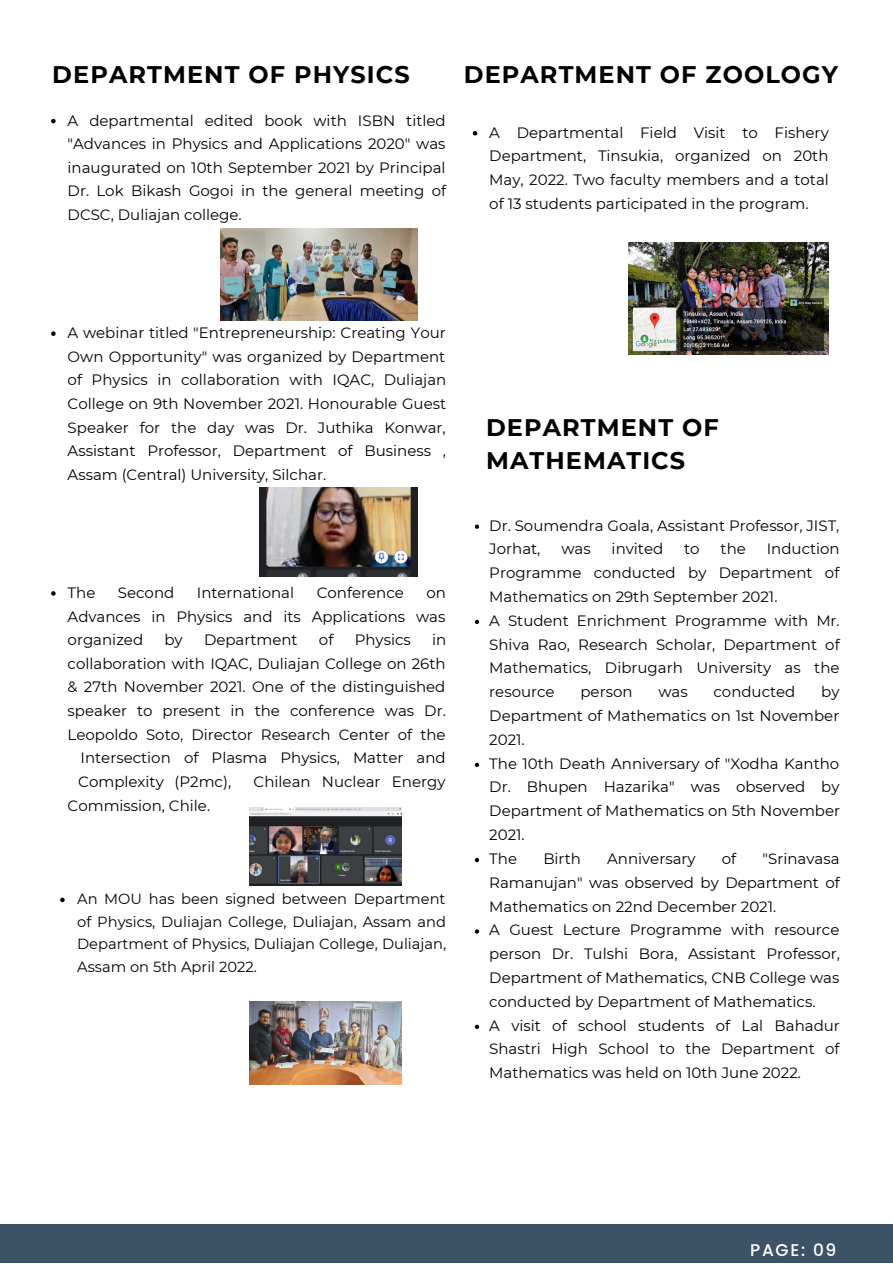
<style>
.page{position:relative;width:893px;height:1264px;background:#fff}
.page>*{position:absolute;margin:0;border:0;box-sizing:border-box;transform-origin:0 0}
.t1{font:700 24px/32.5px "Montserrat";letter-spacing:.045em;color:#000}
.t2{font:500 16.95px "Poppins";letter-spacing:.1em;color:#fff}
.t3{font:15px/23.9px "Montserrat";color:#000;text-align:justify}
.t4{font:14.7px/22.5px "Montserrat";color:#000;text-align:justify}
</style>
<div class="page">
<div style="left:0;top:1224px;width:892px;height:38px;background:#3c5266"></div>
<img style="left:221px;top:228px;width:196px;height:92px">
<img style="left:259px;top:487px;width:158px;height:90px">
<img style="left:249px;top:807px;width:152px;height:78px">
<svg style="left:60px;top:897px;width:5px;height:5px"></svg>
<img style="left:249px;top:1001px;width:152px;height:83px">
<img style="left:628px;top:242px;width:200px;height:113px">
<svg style="left:475px;top:524px;width:4px;height:5px"></svg>
<svg style="left:475px;top:620px;width:4px;height:4px"></svg>
<svg style="left:475px;top:762px;width:4px;height:5px"></svg>
<svg style="left:475px;top:858px;width:4px;height:4px"></svg>
<svg style="left:475px;top:929px;width:4px;height:4px"></svg>
<svg style="left:475px;top:1024px;width:4px;height:4px"></svg>
<svg style="left:51px;top:119px;width:5px;height:4px"></svg>
<svg style="left:51px;top:331px;width:5px;height:5px"></svg>
<svg style="left:51px;top:591px;width:5px;height:4px"></svg>
<svg style="left:473px;top:131px;width:4px;height:5px"></svg>
<p class="t1" style="left:52px;top:58px;width:359px">DEPARTMENT OF PHYSICS</p>
<p class="t3" style="left:68px;top:108px;width:380px">A departmental edited book with ISBN titled "Advances in Physics and Applications 2020" was inaugurated on 10th September 2021 by Principal Dr. Lok Bikash Gogoi in the general meeting of DCSC, Duliajan college.</p>
<p class="t1" style="left:464px;top:58px;width:376px">DEPARTMENT OF ZOOLOGY</p>
<p class="t3" style="left:489px;top:121px;width:341px">A Departmental Field Visit to Fishery Department, Tinsukia, organized on 20th May, 2022. Two faculty members and a total of 13 students participated in the program.</p>
<p class="t3" style="left:68px;top:321px;width:380px">A webinar titled "Entrepreneurship: Creating Your Own Opportunity" was organized by Department of Physics in collaboration with IQAC, Duliajan College on 9th November 2021. Honourable Guest Speaker for the day was Dr. Juthika Konwar, Assistant Professor, Department of Business , Assam (Central) University, Silchar.</p>
<p class="t3" style="left:68px;top:580px;width:29px">The</p>
<p class="t3" style="left:118px;top:580px;width:58px">Second</p>
<p class="t3" style="left:197px;top:580px;width:99px">International</p>
<p class="t3" style="left:316px;top:580px;width:89px">Conference</p>
<p class="t3" style="left:68px;top:581px;width:380px;text-indent:358px">on Advances in Physics and its Applications was organized</p>
<p class="t3" style="left:164px;top:628px;width:20px">by</p>
<p class="t3" style="left:204px;top:628px;width:95px">Department</p>
<p class="t3" style="left:319px;top:628px;width:16px">of</p>
<p class="t3" style="left:354px;top:628px;width:58px">Physics</p>
<p class="t3" style="left:432px;top:628px;width:16px">in</p>
<p class="t3" style="left:68px;top:651px;width:379px">collaboration with IQAC, Duliajan College on 26th</p>
<p class="t3" style="left:68px;top:675px;width:379px">&amp; 27th November 2021. One of the distinguished</p>
<p class="t3" style="left:68px;top:698px;width:380px">speaker to present in the conference was Dr.</p>
<p class="t3" style="left:68px;top:722px;width:379px">Leopoldo Soto, Director Research Center of the</p>
<p class="t3" style="left:80px;top:746px;width:366px">Intersection of Plasma Physics, Matter and</p>
<p class="t3" style="left:78px;top:769px;width:154px">Complexity (P2mc),</p>
<p class="t3" style="left:254px;top:769px;width:193px">Chilean Nuclear Energy</p>
<p class="t3" style="left:68px;top:793px;width:144px">Commission, Chile.</p>
<p class="t4" style="left:77px;top:887px;width:370px">An MOU has been signed between Department of Physics, Duliajan College, Duliajan, Assam and Department of Physics, Duliajan College, Duliajan, Assam on 5th April 2022.</p>
<p class="t1" style="left:486px;top:411px;width:234px">DEPARTMENT OF<br>MATHEMATICS</p>
<p class="t3" style="left:489px;top:513px;width:351px">Dr. Soumendra Goala, Assistant Professor, JIST,<br>Jorhat,</p>
<p class="t3" style="left:489px;top:537px;width:352px;text-indent:277px">Induction Programme conducted by Department of Mathematics on 29th September 2021.</p>
<p class="t3" style="left:489px;top:608px;width:352px">A Student Enrichment Programme with Mr.<br>Shiva Rao, Research Scholar, Department of Mathematics, Dibrugarh University as the resource</p>
<p class="t3" style="left:561px;top:537px;width:31px">was</p>
<p class="t3" style="left:611px;top:537px;width:53px">invited</p>
<p class="t3" style="left:684px;top:537px;width:17px">to</p>
<p class="t3" style="left:720px;top:537px;width:27px">the</p>
<p class="t3" style="left:489px;top:680px;width:352px;text-indent:332px">by Department of Mathematics on 1st November 2021.</p>
<p class="t3" style="left:489px;top:751px;width:352px">The 10th Death Anniversary of "Xodha Kantho Dr. Bhupen Hazarika" was observed by Department of Mathematics on 5th November 2021.</p>
<p class="t3" style="left:489px;top:846px;width:29px">The</p>
<p class="t3" style="left:543px;top:846px;width:39px">Birth</p>
<p class="t3" style="left:607px;top:846px;width:90px">Anniversary</p>
<p class="t3" style="left:721px;top:846px;width:16px">of</p>
<p class="t3" style="left:580px;top:680px;width:54px">person</p>
<p class="t3" style="left:658px;top:680px;width:31px">was</p>
<p class="t3" style="left:713px;top:680px;width:83px">conducted</p>
<p class="t3" style="left:489px;top:846px;width:352px;text-indent:273px">"Srinavasa Ramanujan" was observed by Department of Mathematics on 22nd December 2021.</p>
<p class="t3" style="left:489px;top:918px;width:352px">A Guest Lecture Programme with resource person Dr. Tulshi Bora, Assistant Professor, Department of Mathematics, CNB College was conducted by Department of Mathematics.</p>
<p class="t3" style="left:489px;top:1013px;width:352px">A visit of school students of Lal Bahadur Shastri High School to the Department of Mathematics was held on 10th June 2022.</p>
<p class="t2" style="left:750px;top:1237px;width:88px">PAGE: 09</p>
</div>
